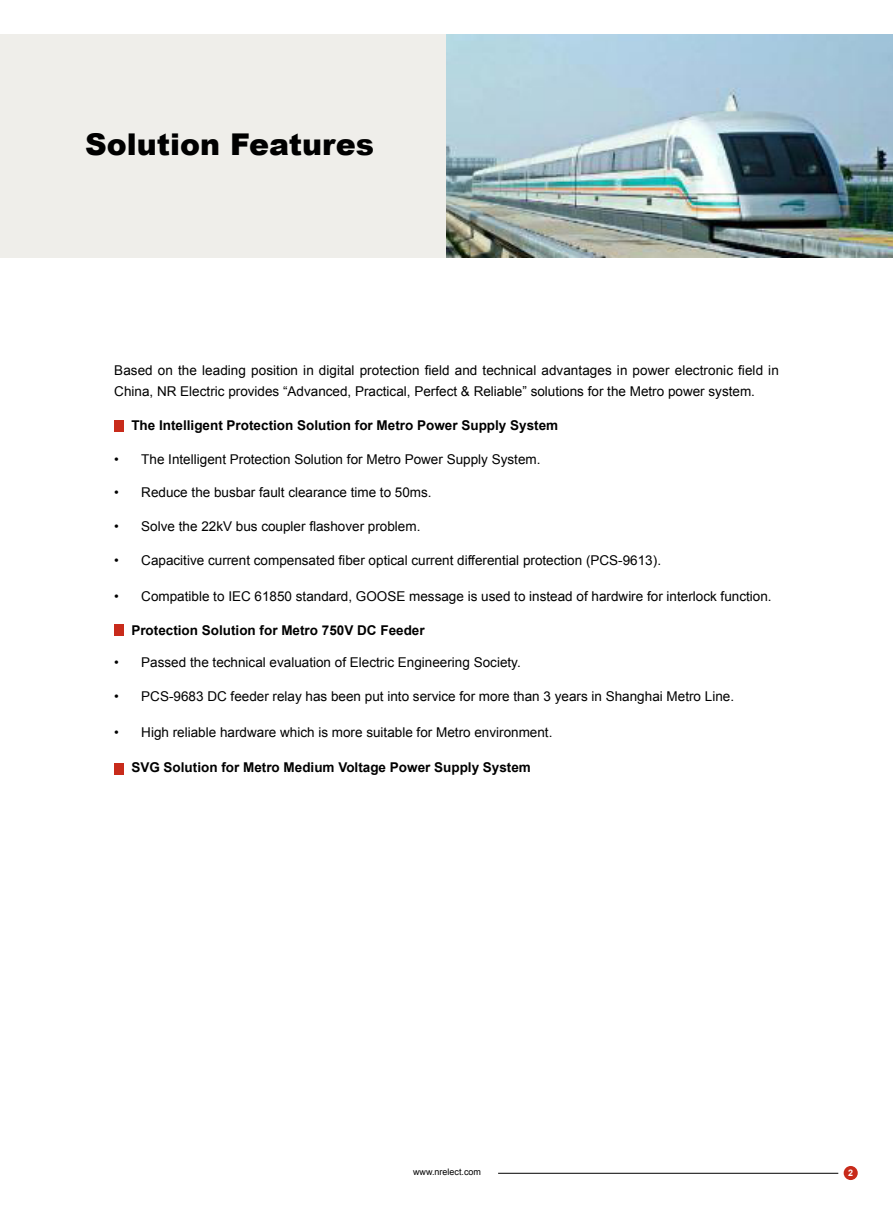
<style>
.page{position:relative;width:893px;height:1212px;background:#fff}
.page>*{position:absolute;margin:0;border:0;box-sizing:border-box;transform-origin:0 0}
.t1{font:900 30px "Arial";color:#000}
.t2{font:13.5px/21px "Arial";color:#000}
.t3{font:700 13.5px "Arial";color:#000}
.t4{font:9px "Arial";color:#000}
.t5{font:700 9px "Arial";color:#fff}
</style>
<div class="page">
<hr style="left:498px;top:1173px;width:340px;height:1px;background:#000">
<div style="left:844px;top:1166px;width:14px;height:14px;background:#c82b1b;border-radius:50%"></div>
<div style="left:0;top:34px;width:469px;height:223px;background:#efeeea"></div>
<div style="left:114px;top:420px;width:10px;height:12px;background:#c82b1b"></div>
<div style="left:114px;top:625px;width:10px;height:11px;background:#c82b1b"></div>
<div style="left:114px;top:763px;width:10px;height:12px;background:#c82b1b"></div>
<img style="left:446px;top:34px;width:447px;height:223px">
<h1 class="t1" style="left:85px;top:123px;width:290px">Solution Features</h1>
<p class="t2" style="left:114px;top:360px;width:666px">Based on the leading position in digital protection field and technical advantages in power electronic field in<br>China, NR Electric provides “Advanced, Practical, Perfect &amp; Reliable” solutions for the Metro power system.</p>
<p class="t3" style="left:131px;top:416px;width:428px">The Intelligent Protection Solution for Metro Power Supply System</p>
<p class="t2" style="left:114px;top:449px;width:428px">• The Intelligent Protection Solution for Metro Power Supply System.</p>
<p class="t2" style="left:114px;top:482px;width:319px">• Reduce the busbar fault clearance time to 50ms.</p>
<p class="t2" style="left:114px;top:516px;width:308px">• Solve the 22kV bus coupler flashover problem.</p>
<p class="t2" style="left:114px;top:550px;width:548px">• Capacitive current compensated fiber optical current differential protection (PCS-9613).</p>
<p class="t2" style="left:114px;top:586px;width:659px">• Compatible to IEC 61850 standard, GOOSE message is used to instead of hardwire for interlock function.</p>
<p class="t3" style="left:131px;top:622px;width:295px">Protection Solution for Metro 750V DC Feeder</p>
<p class="t2" style="left:114px;top:652px;width:408px">• Passed the technical evaluation of Electric Engineering Society.</p>
<p class="t2" style="left:114px;top:686px;width:621px">• PCS-9683 DC feeder relay has been put into service for more than 3 years in Shanghai Metro Line.</p>
<p class="t2" style="left:114px;top:722px;width:440px">• High reliable hardware which is more suitable for Metro environment.</p>
<p class="t3" style="left:131px;top:758px;width:401px">SVG Solution for Metro Medium Voltage Power Supply System</p>
<p class="t4" style="left:413px;top:1166px;width:70px">www.nrelect.com</p>
<p class="t5" style="left:848px;top:1166px;width:7px">2</p>
</div>
